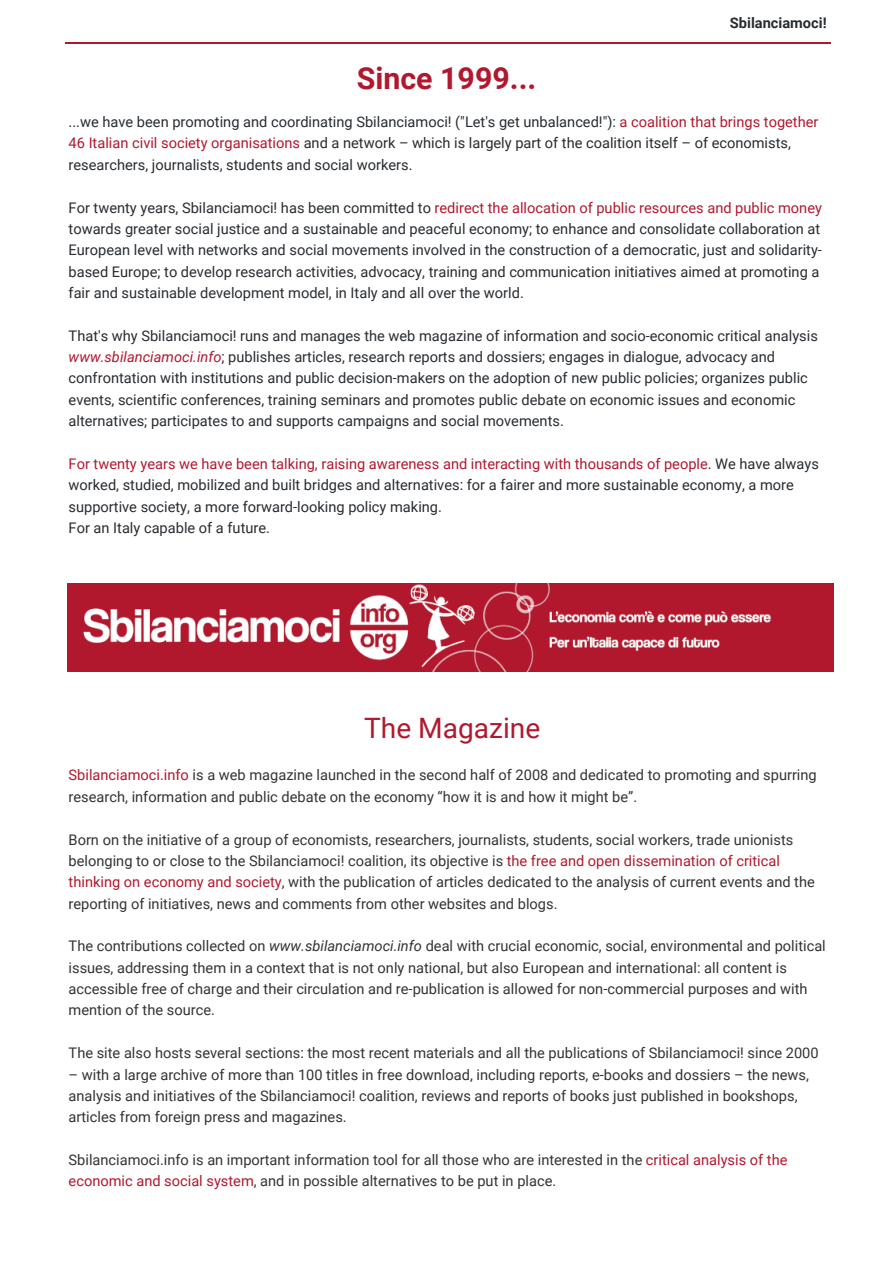
<style>
.page{position:relative;width:893px;height:1262px;background:#fff}
.page>*{position:absolute;margin:0;border:0;box-sizing:border-box;transform-origin:0 0}
.t1{font:700 30.3px "Roboto";color:#b1182e}
.t2{font:28.05px "Roboto";color:#b1182e}
.t3{font:14.55px/21.3px "Roboto";color:#272c31}
.t4{font:14.55px/21.3px "Roboto";color:#333}
.t5{font:700 14.55px "Roboto";color:#272c31}
.s1{color:#b1182e}
.s2{font-style:italic;color:#b1182e}
.s3{font-style:italic}
</style>
<div class="page">
<hr style="left:65px;top:43px;width:766px;height:1px;background:#b1182e">
<img style="left:67px;top:583px;width:766px;height:88px">
<h1 class="t1" style="left:356px;top:57px;width:181px">Since 1999...</h1>
<p class="t5" style="left:730px;top:13px;width:98px">Sbilanciamoci!</p>
<p class="t3" style="left:69px;top:111px;width:751px">...we have been promoting and coordinating Sbilanciamoci! ("Let's get unbalanced!"): <span class="s1">a coalition that brings together<br>46 Italian civil society organisations</span> and a network – which is largely part of the coalition itself – of economists, researchers, journalists, students and social workers.</p>
<p class="t3" style="left:69px;top:196px;width:754px">For twenty years, Sbilanciamoci! has been committed to <span class="s1">redirect the allocation of public resources and public money </span>towards greater social justice and a sustainable and peaceful economy; to enhance and consolidate collaboration at European level with networks and social movements involved in the construction of a democratic, just and solidarity&shy;based Europe; to develop research activities, advocacy, training and communication initiatives aimed at promoting a fair and sustainable development model, in Italy and all over the world.</p>
<p class="t3" style="left:69px;top:324px;width:750px">That's why Sbilanciamoci! runs and manages the web magazine of information and socio-economic critical analysis <span class="s2">www.sbilanciamoci.info</span>; publishes articles, research reports and dossiers; engages in dialogue, advocacy and confrontation with institutions and public decision-makers on the adoption of new public policies; organizes public events, scientific conferences, training seminars and promotes public debate on economic issues and economic alternatives; participates to and supports campaigns and social movements.</p>
<p class="t3" style="left:69px;top:452px;width:751px"><span class="s1">For twenty years we have been talking, raising awareness and interacting with thousands of people</span>. We have always worked, studied, mobilized and built bridges and alternatives: for a fairer and more sustainable economy, a more supportive society, a more forward-looking policy making.<br>For an Italy capable of a future.</p>
<h2 class="t2" style="left:364px;top:708px;width:178px">The Magazine</h2>
<p class="t4" style="left:69px;top:764px;width:749px"><span class="s1">Sbilanciamoci.info</span> is a web magazine launched in the second half of 2008 and dedicated to promoting and spurring research, information and public debate on the economy “how it is and how it might be”.</p>
<p class="t4" style="left:69px;top:828px;width:747px">Born on the initiative of a group of economists, researchers, journalists, students, social workers, trade unionists belonging to or close to the Sbilanciamoci! coalition, its objective is <span class="s1">the free and open dissemination of critical thinking on economy and society</span>, with the publication of articles dedicated to the analysis of current events and the reporting of initiatives, news and comments from other websites and blogs.</p>
<p class="t4" style="left:69px;top:935px;width:758px">The contributions collected on <span class="s3">www.sbilanciamoci.info</span> deal with crucial economic, social, environmental and political issues, addressing them in a context that is not only national, but also European and international: all content is accessible free of charge and their circulation and re-publication is allowed for non-commercial purposes and with mention of the source.</p>
<p class="t4" style="left:69px;top:1041px;width:751px">The site also hosts several sections: the most recent materials and all the publications of Sbilanciamoci! since 2000</p>
<p class="t4" style="left:69px;top:1063px;width:741px">– with a large archive of more than 100 titles in free download, including reports, e-books and dossiers – the news, analysis and initiatives of the Sbilanciamoci! coalition, reviews and reports of books just published in bookshops, articles from foreign press and magazines.</p>
<p class="t4" style="left:69px;top:1148px;width:720px">Sbilanciamoci.info is an important information tool for all those who are interested in the <span class="s1">critical analysis of the economic and social system</span>, and in possible alternatives to be put in place.</p>
</div>
